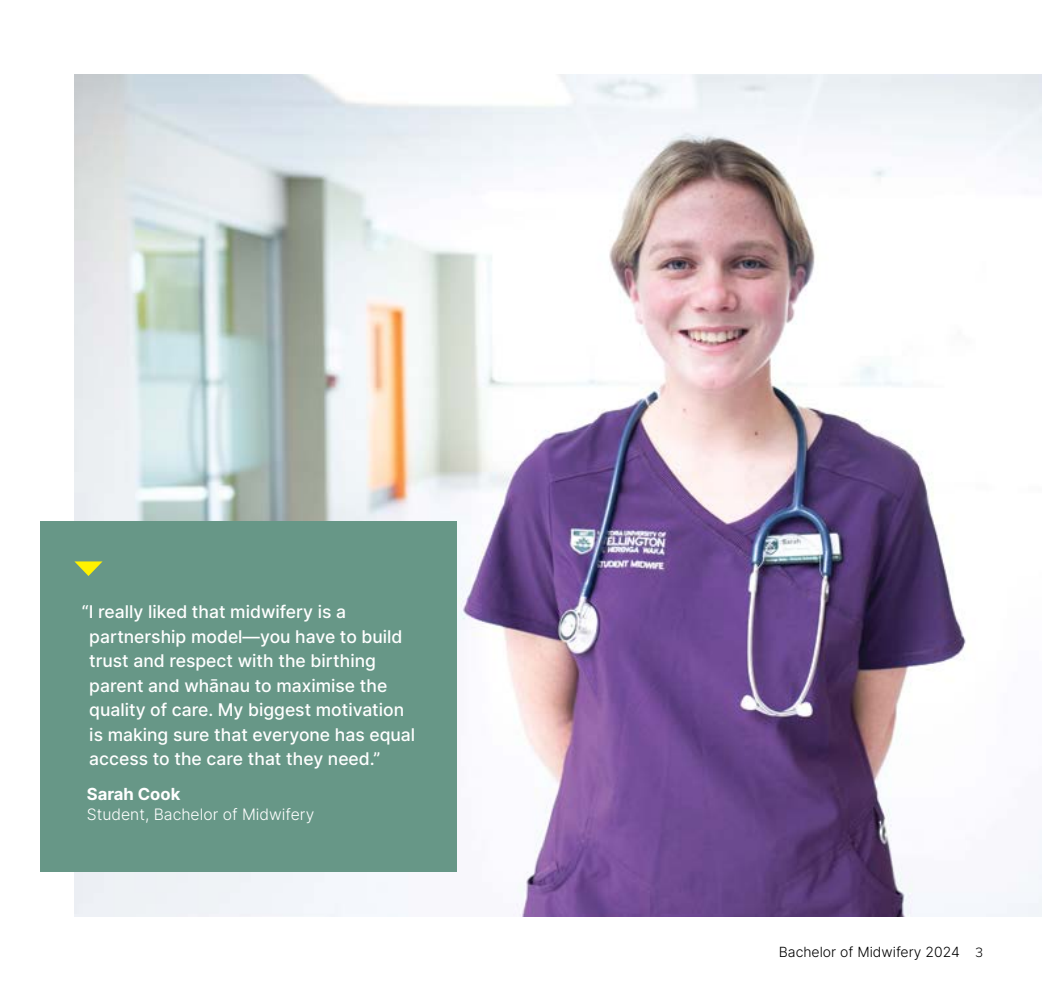
<style>
.page{position:relative;width:1042px;height:993px;background:#fff}
.page>*{position:absolute;margin:0;border:0;box-sizing:border-box;transform-origin:0 0}
.t1{font:500 17.5px/24.5px "Inter";color:#fff}
.t2{font:700 16.62px "Inter";color:#fff}
.t3{font:300 15.75px "Inter";color:#fff}
.t4{font:300 14px "Inter";color:#000}
.s1{font-family:"Proxima Nova"}
</style>
<div class="page">
<img style="left:74px;top:74px;width:968px;height:842px">
<div style="left:40px;top:521px;width:416px;height:350px;background:#679787"></div>
<svg style="left:74px;top:561px;width:29px;height:15px"></svg>
<p class="t1" style="left:89px;top:599px;width:327px;text-indent:-7px">“I really liked that midwifery is a partnership model—you have to build trust and respect with the birthing parent and whānau to maximise the quality of care. My biggest motivation is making sure that everyone has equal access to the care that they need.”</p>
<p class="t2" style="left:87px;top:781px;width:95px">Sarah Cook</p>
<p class="t3" style="left:87px;top:803px;width:229px">Student, Bachelor of Midwifery</p>
<p class="t4" style="left:779px;top:941px;width:206px">Bachelor of Midwifery 2024 <span class="s1">3</span></p>
</div>
